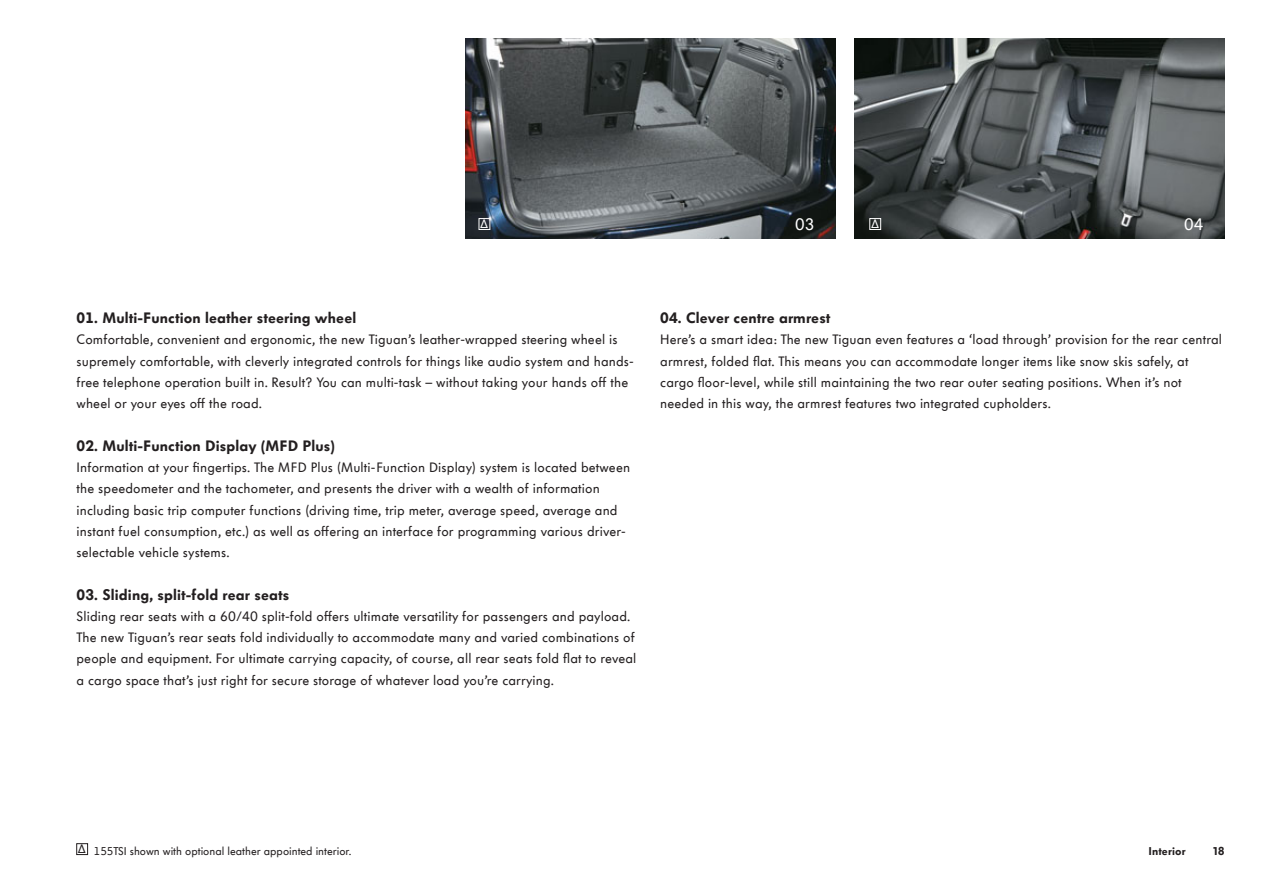
<style>
.page{position:relative;width:1263px;height:893px;background:#fff}
.page>*{position:absolute;margin:0;border:0;box-sizing:border-box;transform-origin:0 0}
.t1{font:16.5px "VW Headline OT";color:#fff}
.t2{font:900 15px "VW Headline OT";letter-spacing:.01em;color:#231f20}
.t3{font:13.5px/21.3px "VW Headline OT";letter-spacing:.01em;color:#231f20}
.t4{font:12.15px "VW Headline OT";color:#fff}
.t5{font:11.25px "VW Headline OT";color:#231f20}
.t6{font:900 11.25px "VW Headline OT";letter-spacing:.015em;color:#231f20}
</style>
<div class="page">
<div style="left:77px;top:843px;width:11px;height:12px;border:1px solid #231f20"></div>
<img style="left:466px;top:38px;width:369px;height:200px">
<img style="left:855px;top:38px;width:370px;height:200px">
<div style="left:479px;top:218px;width:11px;height:12px;border:1px solid #fff"></div>
<div style="left:870px;top:218px;width:11px;height:12px;border:1px solid #fff"></div>
<p class="t4" style="left:480px;top:219px;width:10px">∆</p>
<p class="t1" style="left:795px;top:217px;width:21px">03</p>
<p class="t4" style="left:871px;top:219px;width:10px">∆</p>
<p class="t1" style="left:1184px;top:217px;width:21px">04</p>
<p class="t2" style="left:77px;top:309px;width:281px">01. Multi-Function leather steering wheel</p>
<p class="t3" style="left:77px;top:330px;width:559px">Comfortable, convenient and ergonomic, the new Tiguan’s leather-wrapped steering wheel is supremely comfortable, with cleverly integrated controls for things like audio system and hands&shy;free telephone operation built in. Result? You can multi-task – without taking your hands off the wheel or your eyes off the road.</p>
<p class="t2" style="left:77px;top:437px;width:260px">02. Multi-Function Display (MFD Plus)</p>
<p class="t3" style="left:77px;top:458px;width:555px">Information at your fingertips. The MFD Plus (Multi-Function Display) system is located between the speedometer and the tachometer, and presents the driver with a wealth of information including basic trip computer functions (driving time, trip meter, average speed, average and instant fuel consumption, etc.) as well as offering an interface for programming various driver&shy;selectable vehicle systems.</p>
<p class="t2" style="left:77px;top:586px;width:214px">03. Sliding, split-fold rear seats</p>
<p class="t3" style="left:77px;top:606px;width:561px">Sliding rear seats with a 60/40 split-fold offers ultimate versatility for passengers and payload.<br>The new Tiguan’s rear seats fold individually to accommodate many and varied combinations of people and equipment. For ultimate carrying capacity, of course, all rear seats fold flat to reveal a cargo space that’s just right for secure storage of whatever load you’re carrying.</p>
<p class="t2" style="left:660px;top:309px;width:172px">04. Clever centre armrest</p>
<p class="t3" style="left:660px;top:330px;width:563px">Here’s a smart idea: The new Tiguan even features a ‘load through’ provision for the rear central armrest, folded flat. This means you can accommodate longer items like snow skis safely, at cargo floor-level, while still maintaining the two rear outer seating positions. When it’s not needed in this way, the armrest features two integrated cupholders.</p>
<p class="t5" style="left:78px;top:846px;width:275px"><sup>∆</sup> 155TSI shown with optional leather appointed interior.</p>
<p class="t6" style="left:1148px;top:844px;width:39px">Interior</p>
<p class="t6" style="left:1213px;top:844px;width:13px">18</p>
</div>
